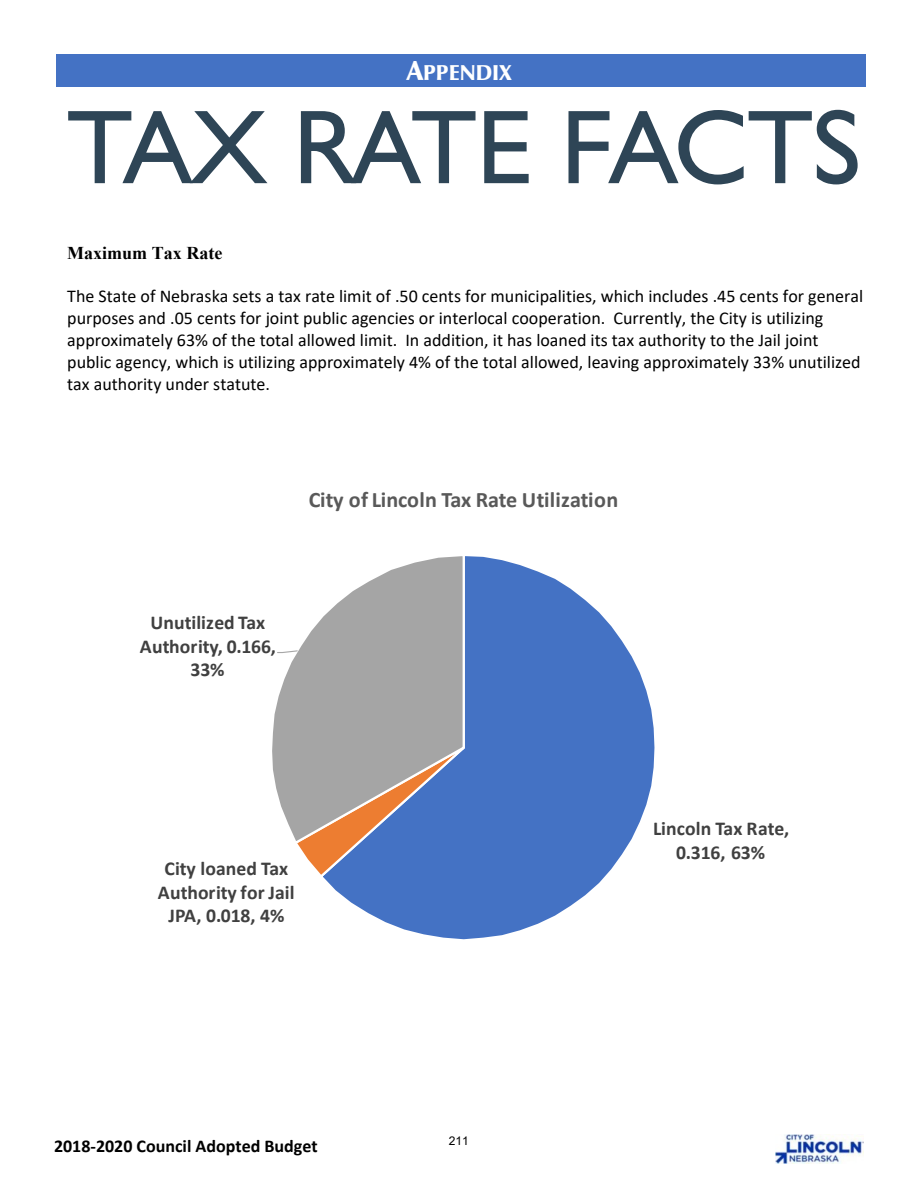
<style>
.page{position:relative;width:918px;height:1188px;background:#fff}
.page>*{position:absolute;margin:0;border:0;box-sizing:border-box;transform-origin:0 0}
.t1{font:105.45px "Humanist 521 BT";color:#2e4556}
.t2{font:28.5px "Times New Roman";color:#fff}
.t3{font:700 22.2px "Calibri";letter-spacing:-.005em;color:#595959}
.t4{font:900 21.6px "Zapf Humanist 601 BT";color:#fff}
.t5{font:700 19.65px/23.9px "Calibri";letter-spacing:.005em;color:#404040;text-align:center}
.t6{font:18px/22px "Calibri";color:#000}
.t7{font:700 18px "Calibri";color:#000}
.t8{font:700 18px "Times New Roman";color:#000}
.t9{font:12px "Arial";color:#000}
.s1{font-family:"Zapf Humanist 601 BT";font-weight:900;font-size:27px}
</style>
<div class="page">
<img style="left:775px;top:1134px;width:89px;height:30px">
<div style="left:56px;top:54px;width:810px;height:33px;background:#4472c4"></div>
<svg style="left:326px;top:556px;width:329px;height:384px"></svg>
<svg style="left:299px;top:736px;width:181px;height:144px;background:#627cb8"></svg>
<svg style="left:272px;top:556px;width:194px;height:290px"></svg>
<svg style="left:276px;top:650px;width:22px;height:4px"></svg>
<h2 class="t2" style="left:407px;top:61px;width:143px"><span class="s1">A</span>APPENDIX</h2>
<p class="t4" style="left:423px;top:63px;width:90px">PPENDIX</p>
<h1 class="t1" style="left:67px;top:103px;width:795px">TAX RATE FACTS</h1>
<p class="t8" style="left:67px;top:247px;width:157px">Maximum Tax Rate</p>
<p class="t6" style="left:67px;top:286px;width:797px">The State of Nebraska sets a tax rate limit of .50 cents for municipalities, which includes .45 cents for general purposes and .05 cents for joint public agencies or interlocal cooperation. Currently, the City is utilizing approximately 63% of the total allowed limit. In addition, it has loaned its tax authority to the Jail joint public agency, which is utilizing approximately 4% of the total allowed, leaving approximately 33% unutilized tax authority under statute.</p>
<p class="t3" style="left:309px;top:490px;width:311px">City of Lincoln Tax Rate Utilization</p>
<p class="t5" style="left:140px;top:612px;width:138px">Unutilized Tax<br>Authority, 0.166,<br>33%</p>
<p class="t5" style="left:158px;top:858px;width:138px">City loaned Tax<br>Authority for Jail<br>JPA, 0.018, 4%</p>
<p class="t5" style="left:653px;top:819px;width:138px">Lincoln Tax Rate,<br>0.316, 63%</p>
<p class="t7" style="left:54px;top:1138px;width:265px">2018-2020 Council Adopted Budget</p>
<p class="t9" style="left:449px;top:1132px;width:22px">211</p>
</div>
